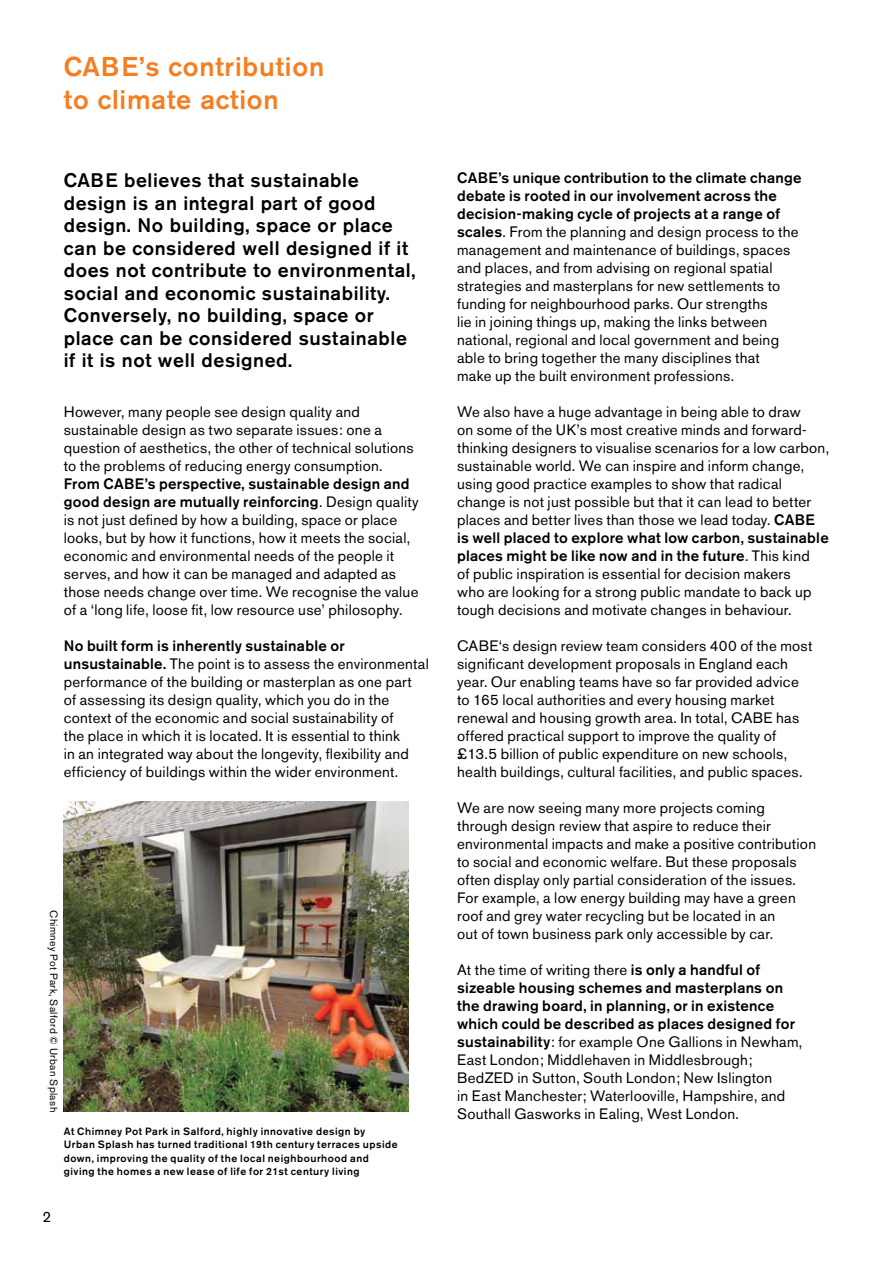
<style>
.page{position:relative;width:893px;height:1263px;background:#fff}
.page>*{position:absolute;margin:0;border:0;box-sizing:border-box;transform-origin:0 0}
.t1{font:500 27px/33px "Akzidenz Grotesk BE";letter-spacing:.03em;color:#f57e20}
.t2{font:500 19.5px/22.5px "Akzidenz Grotesk BE";letter-spacing:.03em;color:#000}
.t3{font:15px/18px "Akzidenz Grotesk BE";letter-spacing:.02em;color:#000}
.t4{font:500 10.5px/13.5px "Akzidenz Grotesk BE";letter-spacing:.05em;color:#000}
.t5{font:10.5px "Akzidenz Grotesk BE";letter-spacing:.035em;color:#000}
.s1{font-weight:500}
</style>
<div class="page">
<img style="left:64px;top:801px;width:345px;height:311px">
<h1 class="t1" style="left:64px;top:50px;width:262px">CABE’s contribution to climate action</h1>
<p class="t2" style="left:64px;top:169px;width:353px">CABE believes that sustainable design is an integral part of good design. No building, space or place can be considered well designed if it does not contribute to environmental, social and economic sustainability.<br>Conversely, no building, space or place can be considered sustainable if it is not well designed.</p>
<p class="t3" style="left:64px;top:403px;width:351px">However, many people see design quality and sustainable design as two separate issues: one a question of aesthetics, the other of technical solutions to the problems of reducing energy consumption.</p>
<p class="t3" style="left:64px;top:475px;width:357px"><span class="s1">From CABE’s perspective, sustainable design and good design are mutually reinforcing</span>. Design quality is not just defined by how a building, space or place looks, but by how it functions, how it meets the social, economic and environmental needs of the people it serves, and how it can be managed and adapted as those needs change over time. We recognise the value of a ‘long life, loose fit, low resource use’ philosophy.</p>
<p class="t3" style="left:64px;top:637px;width:367px"><span class="s1">No built form is inherently sustainable or unsustainable.</span> The point is to assess the environmental performance of the building or masterplan as one part<br>of assessing its design quality, which you do in the context of the economic and social sustainability of<br>the place in which it is located. It is essential to think<br>in an integrated way about the longevity, flexibility and efficiency of buildings within the wider environment.</p>
<p class="t5" style="left:60px;top:910px;width:203px;rotate:90deg">Chimney Pot Park, Salford © Urban Splash</p>
<p class="t4" style="left:64px;top:1124px;width:335px">At Chimney Pot Park in Salford, highly innovative design by Urban Splash has turned traditional 19th century terraces upside down, improving the quality of the local neighbourhood and giving the homes a new lease of life for 21st century living</p>
<p class="t3" style="left:43px;top:1207px;width:10px">2</p>
<p class="t3" style="left:457px;top:169px;width:346px"><span class="s1">CABE’s unique contribution to the climate change debate is rooted in our involvement across the decision-making cycle of projects at a range of scales</span>. From the planning and design process to the management and maintenance of buildings, spaces and places, and from advising on regional spatial strategies and masterplans for new settlements to funding for neighbourhood parks. Our strengths<br>lie in joining things up, making the links between national, regional and local government and being able to bring together the many disciplines that<br>make up the built environment professions.</p>
<p class="t3" style="left:457px;top:403px;width:373px">We also have a huge advantage in being able to draw<br>on some of the UK’s most creative minds and forward&shy;thinking designers to visualise scenarios for a low carbon, sustainable world. We can inspire and inform change, using good practice examples to show that radical change is not just possible but that it can lead to better places and better lives than those we lead today. <span class="s1">CABE is well placed to explore what low carbon, sustainable places might be like now and in the future</span>. This kind<br>of public inspiration is essential for decision makers<br>who are looking for a strong public mandate to back up tough decisions and motivate changes in behaviour.</p>
<p class="t3" style="left:457px;top:637px;width:357px">CABE‘s design review team considers 400 of the most significant development proposals in England each year. Our enabling teams have so far provided advice to 165 local authorities and every housing market renewal and housing growth area. In total, CABE has offered practical support to improve the quality of £13.5 billion of public expenditure on new schools, health buildings, cultural facilities, and public spaces.</p>
<p class="t3" style="left:457px;top:799px;width:361px">We are now seeing many more projects coming through design review that aspire to reduce their environmental impacts and make a positive contribution to social and economic welfare. But these proposals often display only partial consideration of the issues.<br>For example, a low energy building may have a green roof and grey water recycling but be located in an<br>out of town business park only accessible by car.</p>
<p class="t3" style="left:457px;top:961px;width:347px">At the time of writing there <span class="s1">is only a handful of sizeable housing schemes and masterplans on the drawing board, in planning, or in existence which could be described as places designed for sustainability</span>: for example One Gallions in Newham, East London; Middlehaven in Middlesbrough; BedZED in Sutton, South London; New Islington<br>in East Manchester; Waterlooville, Hampshire, and Southall Gasworks in Ealing, West London.</p>
</div>
